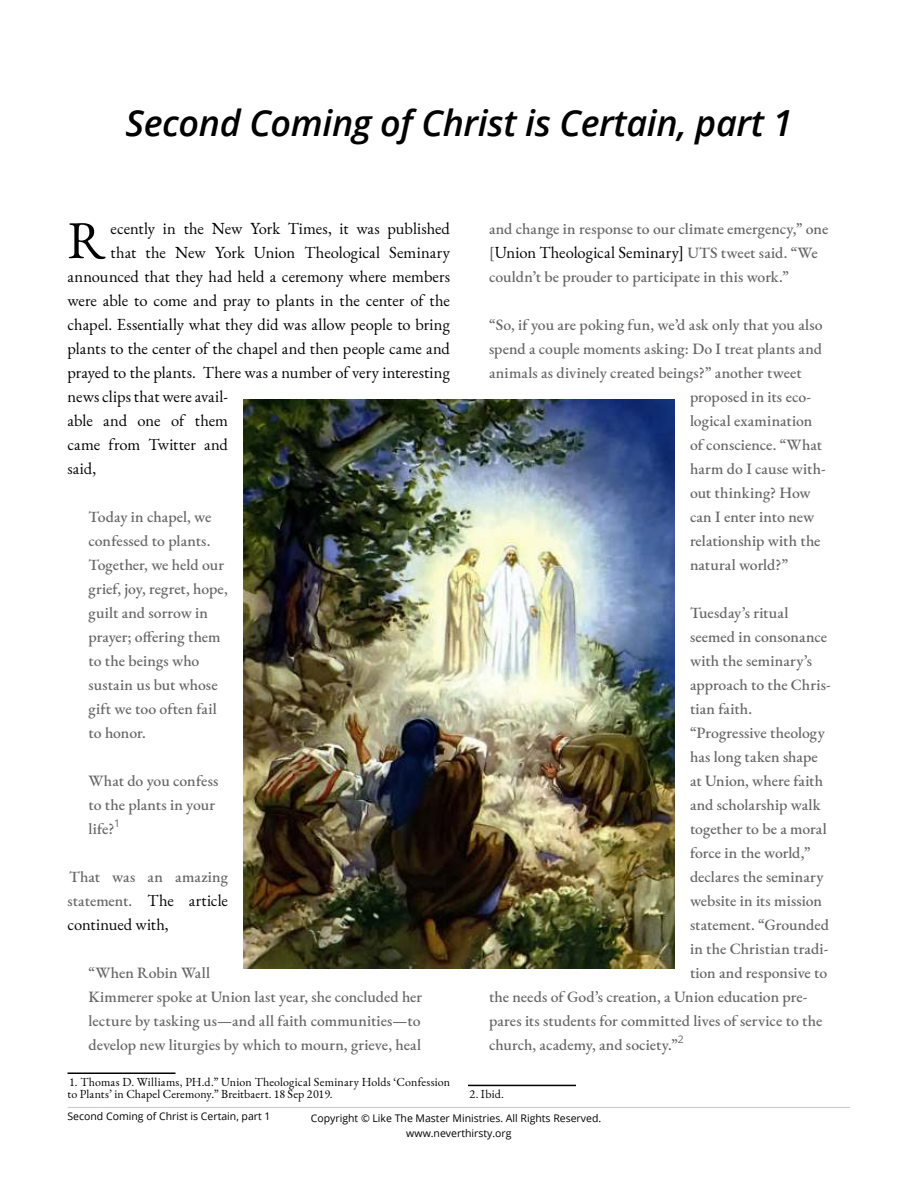
<style>
.page{position:relative;width:918px;height:1188px;background:#fff}
.page>*{position:absolute;margin:0;border:0;box-sizing:border-box;transform-origin:0 0}
.t1{font:53.1px "EB Garamond";color:#000}
.t2{font:italic 600 36px "Open Sans";letter-spacing:-.01em;color:#000}
.t3{font:16.5px "EB Garamond";color:#000}
.t4{font:500 15.75px/24px "EB Garamond";color:#666}
.t5{font:12px/12px "EB Garamond";letter-spacing:.015em;color:#000}
.t6{font:10.5px "Open Sans";color:#000}
.t7{font:10.5px "Open Sans";color:#666}
.s1{font-weight:400;font-size:16.5px;color:#000}
.s2{font-weight:500;font-size:15.75px;color:#666}
</style>
<div class="page">
<hr style="left:68px;top:1107px;width:782px;height:1px;background:#cfcbcc">
<hr style="left:468px;top:1085px;width:108px;height:1px;background:#000">
<hr style="left:68px;top:1072px;width:108px;height:2px;background:#000">
<img style="left:243px;top:400px;width:432px;height:568px">
<h2 class="t2" style="left:125px;top:108px;width:669px">Second Coming of Christ is Certain, part 1</h2>
<h1 class="t1" style="left:68px;top:221px;width:39px">R</h1>
<p class="t3" style="left:111px;top:222px;width:341px">ecently in the New York Times, it was published</p>
<p class="t3" style="left:111px;top:246px;width:341px">that the New York Union Theological Seminary</p>
<p class="t3" style="left:67px;top:270px;width:384px">announced that they had held a ceremony where members</p>
<p class="t3" style="left:67px;top:294px;width:384px">were able to come and pray to plants in the center of the</p>
<p class="t3" style="left:67px;top:318px;width:384px">chapel. Essentially what they did was allow people to bring</p>
<p class="t3" style="left:67px;top:342px;width:384px">plants to the center of the chapel and then people came and</p>
<p class="t3" style="left:67px;top:366px;width:384px">prayed to the plants. There was a number of very interesting</p>
<p class="t3" style="left:67px;top:390px;width:162px">news clips that were avail-</p>
<p class="t3" style="left:67px;top:414px;width:162px">able and one of them</p>
<p class="t3" style="left:67px;top:438px;width:162px">came from Twitter and</p>
<p class="t3" style="left:67px;top:462px;width:30px">said,</p>
<p class="t4" style="left:88px;top:507px;width:141px">Today in chapel, we confessed to plants.<br>Together, we held our grief, joy, regret, hope, guilt and sorrow in prayer; offering them to the beings who sustain us but whose gift we too often fail to honor.</p>
<p class="t4" style="left:88px;top:771px;width:131px">What do you confess to the plants in your life?</p>
<p class="t7" style="left:114px;top:818px;width:8px">1</p>
<p class="t4" style="left:68px;top:867px;width:162px">That was an amazing statement. <span class="s1">The article</span></p>
<p class="t3" style="left:68px;top:918px;width:103px">continued with,</p>
<p class="t4" style="left:88px;top:963px;width:335px">“When Robin Wall<br>Kimmerer spoke at Union last year, she concluded her lecture by tasking us—and all faith communities—to develop new liturgies by which to mourn, grieve, heal</p>
<p class="t5" style="left:68px;top:1078px;width:384px">1. Thomas D. Williams, PH.d.” Union Theological Seminary Holds ‘Confession to Plants’ in Chapel Ceremony.” Breitbaert. 18 Sep 2019.</p>
<p class="t4" style="left:489px;top:219px;width:341px">and change in response to our climate emergency,” one</p>
<p class="t3" style="left:489px;top:246px;width:330px"><span class="s2">[</span>Union Theological Seminary] <span class="s2">UTS tweet said. “We</span></p>
<p class="t4" style="left:489px;top:267px;width:301px">couldn’t be prouder to participate in this work.”</p>
<p class="t4" style="left:489px;top:315px;width:335px">“So, if you are poking fun, we’d ask only that you also</p>
<p class="t4" style="left:489px;top:339px;width:335px">spend a couple moments asking: Do I treat plants and</p>
<p class="t4" style="left:489px;top:363px;width:314px">animals as divinely created beings?” another tweet</p>
<p class="t4" style="left:690px;top:387px;width:123px">proposed in its eco-</p>
<p class="t4" style="left:690px;top:411px;width:124px">logical examination</p>
<p class="t4" style="left:690px;top:435px;width:134px">of conscience. “What</p>
<p class="t4" style="left:690px;top:459px;width:137px">harm do I cause with-</p>
<p class="t4" style="left:690px;top:483px;width:122px">out thinking? How</p>
<p class="t4" style="left:690px;top:507px;width:126px">can I enter into new</p>
<p class="t4" style="left:690px;top:531px;width:132px">relationship with the</p>
<p class="t4" style="left:690px;top:555px;width:100px">natural world?”</p>
<p class="t4" style="left:690px;top:603px;width:100px">Tuesday’s ritual</p>
<p class="t4" style="left:690px;top:627px;width:139px">seemed in consonance</p>
<p class="t4" style="left:690px;top:651px;width:124px">with the seminary’s</p>
<p class="t4" style="left:690px;top:675px;width:142px">approach to the Chris-</p>
<p class="t4" style="left:690px;top:699px;width:64px">tian faith.</p>
<p class="t4" style="left:690px;top:723px;width:136px">“Progressive theology</p>
<p class="t4" style="left:690px;top:747px;width:129px">has long taken shape</p>
<p class="t4" style="left:690px;top:771px;width:135px">at Union, where faith</p>
<p class="t4" style="left:690px;top:795px;width:132px">and scholarship walk</p>
<p class="t4" style="left:690px;top:819px;width:138px">together to be a moral</p>
<p class="t4" style="left:690px;top:843px;width:122px">force in the world,”</p>
<p class="t4" style="left:690px;top:867px;width:135px">declares the seminary</p>
<p class="t4" style="left:690px;top:891px;width:134px">website in its mission</p>
<p class="t4" style="left:690px;top:915px;width:141px">statement. “Grounded</p>
<p class="t4" style="left:690px;top:939px;width:140px">in the Christian tradi-</p>
<p class="t4" style="left:690px;top:963px;width:139px">tion and responsive to</p>
<p class="t4" style="left:489px;top:987px;width:320px">the needs of God’s creation, a Union education pre-</p>
<p class="t4" style="left:489px;top:1011px;width:335px">pares its students for committed lives of service to the</p>
<p class="t4" style="left:489px;top:1035px;width:190px">church, academy, and society.”</p>
<p class="t7" style="left:678px;top:1034px;width:8px">2</p>
<p class="t5" style="left:470px;top:1090px;width:36px">2. Ibid.</p>
<p class="t6" style="left:68px;top:1112px;width:205px">Second Coming of Christ is Certain, part 1</p>
<p class="t6" style="left:311px;top:1114px;width:292px">Copyright © Like The Master Ministries. All Rights Reserved.</p>
<p class="t6" style="left:406px;top:1129px;width:107px">www.neverthirsty.org</p>
</div>
